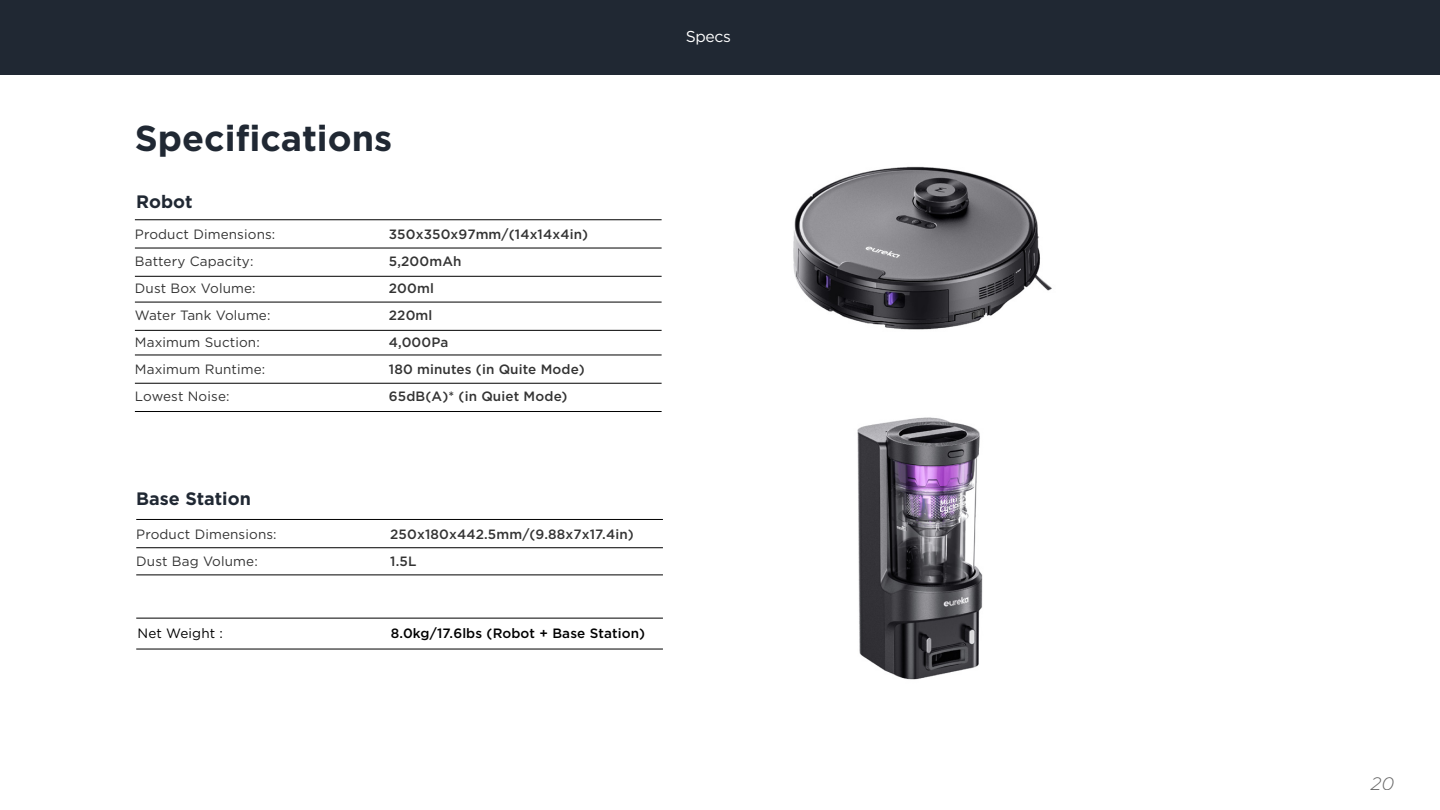
<style>
.page{position:relative;width:1440px;height:810px;background:#fff}
.page>*{position:absolute;margin:0;border:0;box-sizing:border-box;transform-origin:0 0}
.t1{font:700 36px "Gotham";color:#202833}
.t2{font:700 18px "Gotham";color:#202833}
.t3{font:italic 300 18px "Gotham";color:#000}
.t4{font:15.75px "Gotham";letter-spacing:-.025em;color:#fff}
.t5{font:500 13.5px/27px "Gotham";letter-spacing:.01em;color:#000}
.t6{font:13.5px/27px "Gotham";letter-spacing:.01em;color:#000}
</style>
<div class="page">
<div style="left:1px;top:0;width:1439px;height:75px;background:#202833"></div>
<img style="left:857px;top:417px;width:126px;height:263px">
<img style="left:793px;top:166px;width:259px;height:164px">
<hr style="left:135px;top:219px;width:527px;height:1px;background:#000">
<hr style="left:135px;top:248px;width:527px;height:1px;background:#000">
<hr style="left:135px;top:276px;width:527px;height:1px;background:#000">
<hr style="left:135px;top:302px;width:527px;height:1px;background:#000">
<hr style="left:135px;top:330px;width:527px;height:1px;background:#000">
<hr style="left:135px;top:355px;width:527px;height:1px;background:#000">
<hr style="left:135px;top:383px;width:527px;height:1px;background:#000">
<hr style="left:135px;top:411px;width:527px;height:1px;background:#000">
<hr style="left:136px;top:519px;width:527px;height:1px;background:#000">
<hr style="left:136px;top:548px;width:527px;height:1px;background:#000">
<hr style="left:136px;top:575px;width:527px;height:1px;background:#000">
<hr style="left:136px;top:618px;width:527px;height:1px;background:#000">
<hr style="left:136px;top:649px;width:527px;height:1px;background:#000">
<h1 class="t1" style="left:135px;top:114px;width:259px">Specifications</h1>
<h2 class="t2" style="left:136px;top:190px;width:58px">Robot</h2>
<p class="t6" style="left:135px;top:220px;width:142px">Product Dimensions:<br>Battery Capacity:<br>Dust Box Volume:<br>Water Tank Volume:<br>Maximum Suction:<br>Maximum Runtime:<br>Lowest Noise:</p>
<p class="t5" style="left:389px;top:221px;width:201px">350x350x97mm/(14x14x4in)<br>5,200mAh<br>200ml<br>220ml<br>4,000Pa<br>180 minutes (in Quite Mode)<br>65dB(A)* (in Quiet Mode)</p>
<h2 class="t2" style="left:136px;top:487px;width:116px">Base Station</h2>
<p class="t6" style="left:136px;top:520px;width:142px">Product Dimensions:<br>Dust Bag Volume:</p>
<p class="t5" style="left:390px;top:520px;width:245px">250x180x442.5mm/(9.88x7x17.4in)<br>1.5L</p>
<p class="t6" style="left:138px;top:620px;width:87px">Net Weight :</p>
<p class="t5" style="left:391px;top:620px;width:256px">8.0kg/17.6lbs (Robot + Base Station)</p>
<p class="t4" style="left:686px;top:26px;width:47px">Specs</p>
<h2 class="t3" style="left:1371px;top:772px;width:25px">20</h2>
</div>
